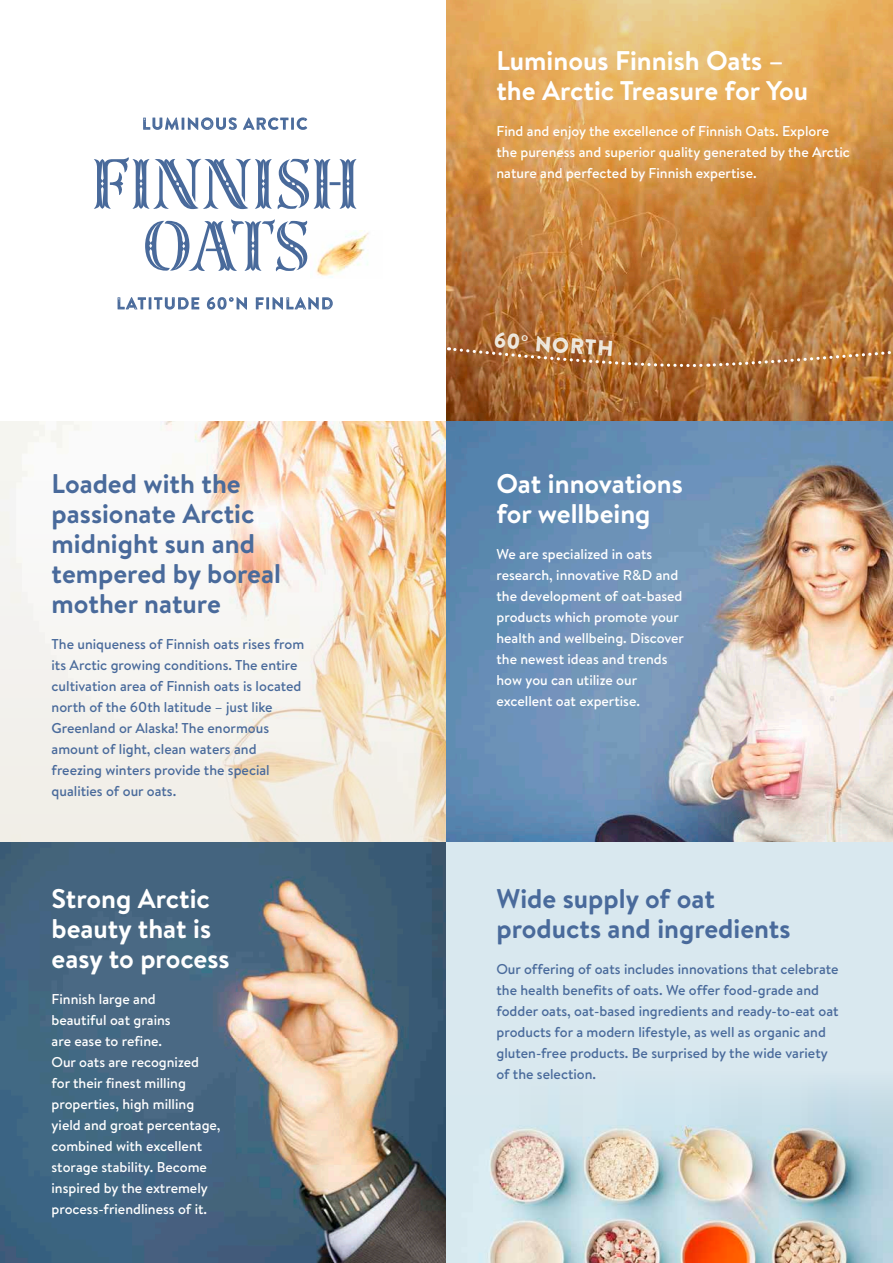
<style>
.page{position:relative;width:893px;height:1263px;background:#fff}
.page>*{position:absolute;margin:0;border:0;box-sizing:border-box;transform-origin:0 0}
.t1{font:700 27px/30px "Brandon Text";color:#496a9b}
.t2{font:700 27px/30px "Brandon Text";color:#fff}
.t3{font:21.45px "Brandon Printed One";color:#f0ece2}
.t4{font:500 14.25px/21px "Brandon Text";color:#fff}
.t5{font:500 14.25px/21px "Brandon Text";color:#496a9b}
.s1{font-family:"Minion Pro"}
</style>
<div class="page">
<svg style="left:446px;top:0;width:447px;height:421px;background:#cb8d48"></svg>
<img style="left:0;top:421px;width:446px;height:421px">
<img style="left:0;top:842px;width:446px;height:421px">
<div style="left:446px;top:842px;width:447px;height:421px;background:#d9e8ef"></div>
<img style="left:488px;top:1084px;width:405px;height:179px">
<img style="left:446px;top:421px;width:447px;height:421px">
<svg style="left:448px;top:346px;width:445px;height:22px;background:#b2743e"></svg>
<svg style="left:145px;top:219px;width:163px;height:52px"></svg>
<svg style="left:94px;top:157px;width:262px;height:52px"></svg>
<svg style="left:143px;top:117px;width:164px;height:13px"></svg>
<svg style="left:118px;top:297px;width:215px;height:13px"></svg>
<img style="left:316px;top:231px;width:53px;height:47px">
<h1 class="t1" style="left:52px;top:468px;width:231px">Loaded with the passionate Arctic midnight sun and tempered by boreal mother nature</h1>
<p class="t5" style="left:52px;top:633px;width:254px">The uniqueness of Finnish oats rises from its Arctic growing conditions. The entire cultivation area of Finnish oats is located north of the 60th latitude – just like Greenland or Alaska! The enormous amount of light, clean waters and freezing winters provide the special qualities of our oats.</p>
<h1 class="t2" style="left:52px;top:883px;width:180px">Strong Arctic beauty that is easy to process</h1>
<p class="t4" style="left:52px;top:988px;width:171px">Finnish large and<br>beautiful oat grains<br>are ease to refine.<br>Our oats are recognized for their finest milling properties, high milling yield and groat percentage, combined with excellent storage stability. Become inspired by the extremely process-friendliness of it.</p>
<h1 class="t2" style="left:496px;top:45px;width:313px">Luminous Finnish Oats – the Arctic Treasure for You</h1>
<p class="t4" style="left:496px;top:120px;width:355px">Find and enjoy the excellence of Finnish Oats. Explore the pureness and superior quality generated by the Arctic nature and perfected by Finnish expertise.</p>
<h2 class="t3" style="left:495px;top:326px;width:60px;rotate:5deg">60<span class="s1">°</span> N</h2>
<h2 class="t3" style="left:553px;top:331px;width:64px;rotate:4deg">ORTH</h2>
<h1 class="t2" style="left:496px;top:468px;width:188px">Oat innovations for wellbeing</h1>
<p class="t4" style="left:496px;top:543px;width:189px">We are specialized in oats research, innovative R&amp;D and the development of oat-based products which promote your health and wellbeing. Discover the newest ideas and trends how you can utilize our excellent oat expertise.</p>
<h1 class="t1" style="left:496px;top:883px;width:296px">Wide supply of oat products and ingredients</h1>
<p class="t5" style="left:496px;top:958px;width:344px">Our offering of oats includes innovations that celebrate the health benefits of oats. We offer food-grade and fodder oats, oat-based ingredients and ready-to-eat oat products for a modern lifestyle, as well as organic and gluten-free products. Be surprised by the wide variety of the selection.</p>
</div>
